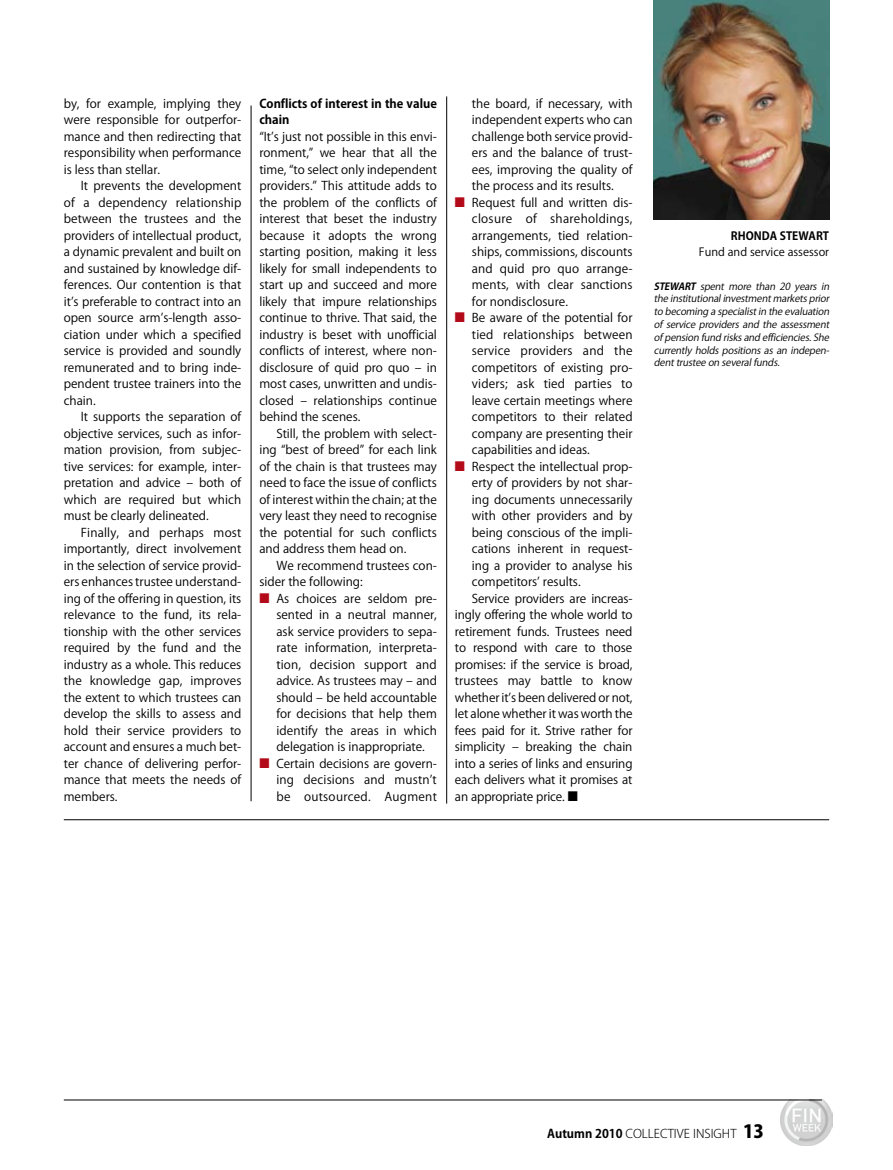
<style>
.page{position:relative;width:893px;height:1170px;background:#fff}
.page>*{position:absolute;margin:0;border:0;box-sizing:border-box;transform-origin:0 0}
.t1{font:12px/16.5px "Koz Go Pro";color:#000;text-align:justify}
.t2{font:700 12px/16.5px "Koz Go Pro";color:#000}
.t3{font:300 12px "Koz Go Pro";color:#000}
.t4{font:11.25px "Koz Go Pro";color:#000}
.t5{font:700 11.25px "Koz Go Pro";color:#000}
.t6{font:italic 9.75px/12.8px "Koz Go Pro";letter-spacing:-.015em;color:#000;text-align:justify}
.s1{color:#b20a19}
.s2{font-weight:700}
.s3{font-weight:800;font-size:18px}
</style>
<div class="page">
<hr style="left:251px;top:105px;width:1px;height:696px;background:#000">
<hr style="left:446px;top:96px;width:1px;height:707px;background:#000">
<img style="left:781px;top:1099px;width:52px;height:46px">
<hr style="left:64px;top:1099px;width:758px;height:1px;background:#000">
<hr style="left:64px;top:819px;width:765px;height:1px;background:#000">
<img style="left:654px;top:0;width:175px;height:220px">
<p class="t1" style="left:64px;top:95px;width:179px">by, for example, implying they were responsible for outperfor&shy;mance and then redirecting that responsibility when performance is less than stellar.</p>
<p class="t1" style="left:64px;top:178px;width:179px;text-indent:17px">It prevents the development of a dependency relationship between the trustees and the providers of intellectual product, a dynamic prevalent and built on and sustained by knowledge dif&shy;ferences. Our contention is that it’s preferable to contract into an open source arm’s-length asso&shy;ciation under which a specified service is provided and soundly remunerated and to bring inde&shy;pendent trustee trainers into the chain.</p>
<p class="t1" style="left:64px;top:409px;width:179px;text-indent:17px">It supports the separation of objective services, such as infor&shy;mation provision, from subjec&shy;tive services: for example, inter&shy;pretation and advice – both of which are required but which must be clearly delineated.</p>
<p class="t1" style="left:64px;top:524px;width:179px;text-indent:17px">Finally, and perhaps most importantly, direct involvement in the selection of service provid&shy;ers enhances trustee understand&shy;ing of the offering in question, its relevance to the fund, its rela&shy;tionship with the other services required by the fund and the industry as a whole. This reduces the knowledge gap, improves the extent to which trustees can develop the skills to assess and hold their service providers to account and ensures a much bet&shy;ter chance of delivering perfor&shy;mance that meets the needs of members.</p>
<p class="t2" style="left:259px;top:96px;width:179px">Conflicts of interest in the value chain</p>
<p class="t1" style="left:259px;top:128px;width:179px">“It’s just not possible in this envi&shy;ronment,” we hear that all the time, “to select only independent providers.” This attitude adds to the problem of the conflicts of interest that beset the industry because it adopts the wrong starting position, making it less likely for small independents to start up and succeed and more likely that impure relationships continue to thrive. That said, the industry is beset with unofficial conflicts of interest, where non&shy;disclosure of quid pro quo – in most cases, unwritten and undis&shy;closed – relationships continue behind the scenes.</p>
<p class="t1" style="left:259px;top:425px;width:179px;text-indent:17px">Still, the problem with select&shy;ing “best of breed” for each link of the chain is that trustees may need to face the issue of conflicts of interest within the chain; at the very least they need to recognise the potential for such conflicts and address them head on.</p>
<p class="t1" style="left:259px;top:557px;width:179px;text-indent:17px">We recommend trustees con&shy;sider the following:</p>
<p class="t1" style="left:276px;top:590px;width:162px;text-indent:-17px"><span class="s1">■</span> As choices are seldom pre&shy;sented in a neutral manner, ask service providers to sepa&shy;rate information, interpreta&shy;tion, decision support and advice. As trustees may – and should – be held accountable for decisions that help them identify the areas in which delegation is inappropriate.</p>
<p class="t1" style="left:276px;top:755px;width:162px;text-indent:-17px"><span class="s1">■</span> Certain decisions are govern&shy;ing decisions and mustn’t be outsourced. Augment</p>
<p class="t1" style="left:472px;top:95px;width:162px">the board, if necessary, with independent experts who can challenge both service provid&shy;ers and the balance of trust&shy;ees, improving the quality of the process and its results.</p>
<p class="t1" style="left:472px;top:194px;width:162px;text-indent:-17px"><span class="s1">■</span> Request full and written dis&shy;closure of shareholdings, arrangements, tied relation&shy;ships, commissions, discounts and quid pro quo arrange&shy;ments, with clear sanctions for nondisclosure.</p>
<p class="t1" style="left:472px;top:310px;width:162px;text-indent:-17px"><span class="s1">■</span> Be aware of the potential for tied relationships between service providers and the competitors of existing pro&shy;viders; ask tied parties to leave certain meetings where competitors to their related company are presenting their capabilities and ideas.</p>
<p class="t1" style="left:455px;top:458px;width:179px"><span class="s1">■</span> Respect the intellectual prop-</p>
<p class="t1" style="left:472px;top:475px;width:162px">erty of providers by not shar-</p>
<p class="t1" style="left:472px;top:491px;width:162px">ing documents unnecessarily</p>
<p class="t1" style="left:472px;top:508px;width:162px">with other providers and by</p>
<p class="t1" style="left:472px;top:524px;width:162px">being conscious of the impli-</p>
<p class="t1" style="left:472px;top:541px;width:162px">cations inherent in request-</p>
<p class="t1" style="left:472px;top:557px;width:162px">ing a provider to analyse his</p>
<p class="t1" style="left:472px;top:574px;width:110px">competitors’ results.</p>
<p class="t1" style="left:472px;top:590px;width:162px">Service providers are increas-</p>
<p class="t1" style="left:455px;top:607px;width:179px">ingly offering the whole world to</p>
<p class="t1" style="left:455px;top:623px;width:179px">retirement funds. Trustees need</p>
<p class="t1" style="left:455px;top:640px;width:179px">to respond with care to those</p>
<p class="t1" style="left:455px;top:656px;width:179px">promises: if the service is broad,</p>
<p class="t1" style="left:455px;top:673px;width:179px">trustees may battle to know</p>
<p class="t1" style="left:455px;top:689px;width:179px">whether it’s been delivered or not,</p>
<p class="t1" style="left:455px;top:706px;width:179px">let alone whether it was worth the</p>
<p class="t1" style="left:455px;top:722px;width:179px">fees paid for it. Strive rather for</p>
<p class="t1" style="left:455px;top:739px;width:179px">simplicity – breaking the chain</p>
<p class="t1" style="left:455px;top:755px;width:179px">into a series of links and ensuring</p>
<p class="t1" style="left:455px;top:772px;width:179px">each delivers what it promises at</p>
<p class="t1" style="left:455px;top:788px;width:124px">an appropriate price. ■</p>
<p class="t5" style="left:731px;top:228px;width:100px">RHONDA STEWART</p>
<p class="t4" style="left:699px;top:245px;width:132px">Fund and service assessor</p>
<p class="t6" style="left:654px;top:280px;width:179px"><span class="s2">STEWART</span> spent more than 20 years in the institutionalinvestmentmarketsprior to becoming a specialistin the evaluation of service providers and the assessment of pension fund risksand efficiencies.She currently holds positions as an indepen&shy;denttrustee on severalfunds.</p>
<p class="t3" style="left:547px;top:1125px;width:218px"><span class="s2">Autumn 2010</span> COLLECTIVE INSIGHT <span class="s3">13</span></p>
</div>
